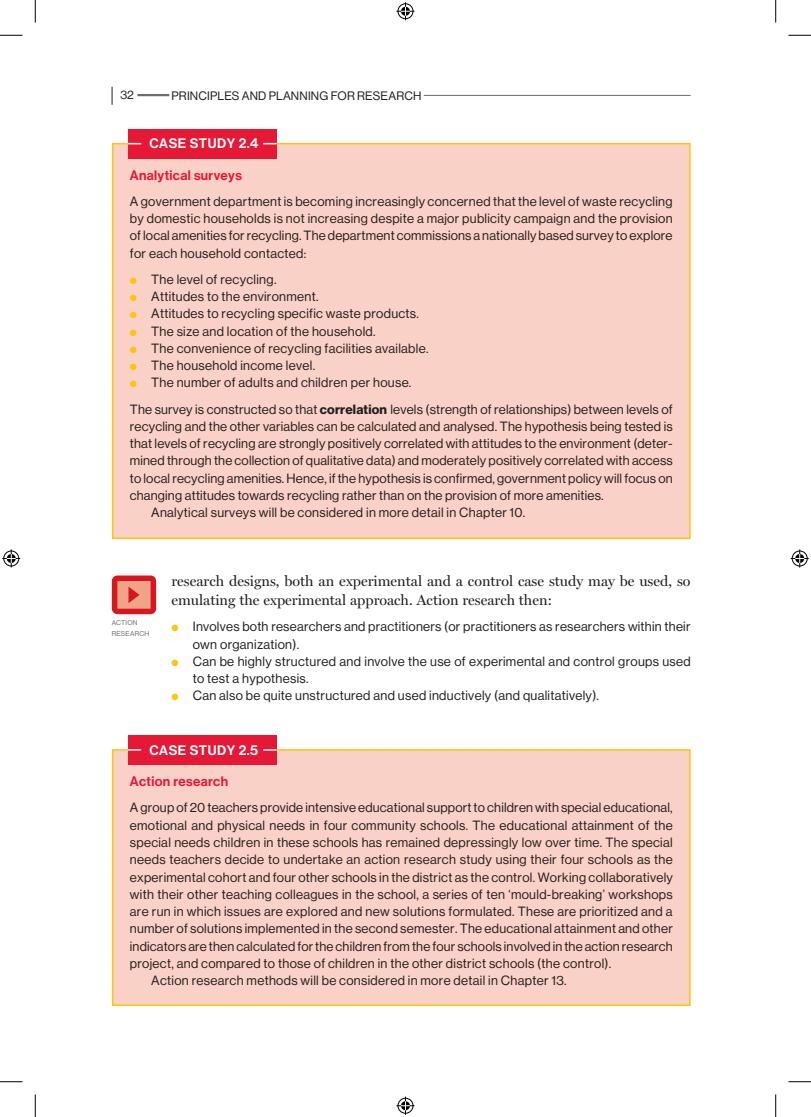
<style>
.page{position:relative;width:811px;height:1117px;background:#fff}
.page>*{position:absolute;margin:0;border:0;box-sizing:border-box;transform-origin:0 0}
.Body_text_full_out{font:14.7px/18.8px "Miller Display Roman";color:#231f20}
.Box1_A-head{font:500 13.5px "Haas Grot Disp 65";letter-spacing:.025em;color:#e51836}
.Box1_heading{font:500 13.5px "Haas Grot Disp 65";letter-spacing:.04em;color:#fff}
.Box1_text_full_out{font:13.2px/17.2px "Haas Grot Disp 55 Roman";letter-spacing:.025em;color:#231f20}
.Box1_text_exit_eleme{font:13.2px/17.2px "Haas Grot Disp 55 Roman";letter-spacing:.015em;color:#231f20;text-align:justify}
.Box1_text_indent{font:13.2px "Haas Grot Disp 55 Roman";letter-spacing:.025em;color:#231f20}
.t1{font:12px "Haas Grot Disp 55 Roman";letter-spacing:.015em;color:#231f20}
.ICON_TEXT{font:6.9px/10.5px "Haas Grot Disp 55 Roman";letter-spacing:.035em;color:#6c6d70}
.s1{color:#fec40e}
.s2{font-family:"Haas Grot Disp 75";font-weight:700}
</style>
<div class="page">
<hr style="left:424px;top:95px;width:266px;height:1px;background:#6c6d70">
<svg style="left:112px;top:87px;width:1px;height:18px"></svg>
<hr style="left:137px;top:94px;width:32px;height:2px;background:#6c6d70">
<div style="left:112px;top:749px;width:578px;height:256px;background:#fad1c6;border:2px solid #fec40e"></div>
<div style="left:128px;top:735px;width:148px;height:30px;background:#e51836"></div>
<svg style="left:128px;top:749px;width:13px;height:1px"></svg>
<svg style="left:263px;top:749px;width:13px;height:1px"></svg>
<div style="left:112px;top:143px;width:578px;height:396px;background:#fad1c6;border:2px solid #fec40e"></div>
<div style="left:128px;top:129px;width:148px;height:30px;background:#e51836"></div>
<svg style="left:128px;top:143px;width:13px;height:1px"></svg>
<svg style="left:263px;top:143px;width:13px;height:1px"></svg>
<svg style="left:112px;top:575px;width:44px;height:39px;background:#e36057"></svg>
<svg style="left:0;top:35px;width:22px;height:1px"></svg>
<svg style="left:788px;top:35px;width:22px;height:1px"></svg>
<svg style="left:0;top:1081px;width:22px;height:1px"></svg>
<svg style="left:788px;top:1081px;width:22px;height:1px"></svg>
<svg style="left:35px;top:0;width:1px;height:23px"></svg>
<svg style="left:35px;top:1094px;width:1px;height:22px"></svg>
<svg style="left:775px;top:0;width:1px;height:23px"></svg>
<svg style="left:775px;top:1094px;width:1px;height:22px"></svg>
<svg style="left:396px;top:2px;width:18px;height:18px"></svg>
<svg style="left:396px;top:1096px;width:18px;height:18px"></svg>
<svg style="left:2px;top:549px;width:18px;height:18px"></svg>
<svg style="left:790px;top:549px;width:18px;height:18px"></svg>
<p class="t1" style="left:120px;top:88px;width:15px">32</p>
<p class="t1" style="left:171px;top:89px;width:251px">PRINCIPLES AND PLANNING FOR RESEARCH</p>
<p class="Box1_heading" style="left:149px;top:135px;width:110px">CASE STUDY 2.4</p>
<p class="Box1_A-head" style="left:130px;top:167px;width:113px">Analytical surveys</p>
<p class="Box1_text_full_out" style="left:130px;top:193px;width:544px;text-align:justify">A government department is becoming increasingly concerned that the level of waste recycling by domestic households is not increasing despite a major publicity campaign and the provision of local amenities for recycling. The department commissions a nationally based survey to explore for each household contacted:</p>
<p class="Box1_text_full_out" style="left:130px;top:271px;width:148px"><span class="s1">●</span> The level of recycling.</p>
<p class="Box1_text_full_out" style="left:130px;top:288px;width:190px"><span class="s1">●</span> Attitudes to the environment.</p>
<p class="Box1_text_full_out" style="left:130px;top:305px;width:290px"><span class="s1">●</span> Attitudes to recycling specific waste products.</p>
<p class="Box1_text_full_out" style="left:130px;top:322px;width:247px"><span class="s1">●</span> The size and location of the household.</p>
<p class="Box1_text_full_out" style="left:130px;top:340px;width:300px"><span class="s1">●</span> The convenience of recycling facilities available.</p>
<p class="Box1_text_full_out" style="left:130px;top:357px;width:187px"><span class="s1">●</span> The household income level.</p>
<p class="Box1_text_full_out" style="left:130px;top:374px;width:283px"><span class="s1">●</span> The number of adults and children per house.</p>
<p class="Box1_text_exit_eleme" style="left:130px;top:400px;width:544px">The survey is constructed so that <span class="s2">correlation</span> levels (strength of relationships) between levels of recycling and the other variables can be calculated and analysed. The hypothesis being tested is that levels of recycling are strongly positively correlated with attitudes to the environment (deter&shy;mined through the collection of qualitative data) and moderately positively correlated with access to local recycling amenities. Hence, if the hypothesis is confirmed, government policy will focus on changing attitudes towards recycling rather than on the provision of more amenities.</p>
<p class="Box1_text_indent" style="left:151px;top:505px;width:375px">Analytical surveys will be considered in more detail in Chapter 10.</p>
<p class="ICON_TEXT" style="left:112px;top:617px;width:39px">ACTION<br>RESEARCH</p>
<p class="Body_text_full_out" style="left:171px;top:572px;width:520px">research designs, both an experimental and a control case study may be used, so emulating the experimental approach. Action research then:</p>
<p class="Box1_text_full_out" style="left:193px;top:618px;width:499px;text-indent:-21px"><span class="s1">●</span> Involves both researchers and practitioners (or practitioners as researchers within their own organization).</p>
<p class="Box1_text_full_out" style="left:193px;top:653px;width:499px;text-indent:-21px"><span class="s1">●</span> Can be highly structured and involve the use of experimental and control groups used to test a hypothesis.</p>
<p class="Box1_text_full_out" style="left:171px;top:687px;width:429px"><span class="s1">●</span> Can also be quite unstructured and used inductively (and qualitatively).</p>
<p class="Box1_heading" style="left:149px;top:742px;width:110px">CASE STUDY 2.5</p>
<p class="Box1_A-head" style="left:130px;top:773px;width:100px">Action research</p>
<p class="Box1_text_full_out" style="left:130px;top:799px;width:544px;text-align:justify">A group of 20 teachers provide intensive educational support to children with special educational, emotional and physical needs in four community schools. The educational attainment of the special needs children in these schools has remained depressingly low over time. The special needs teachers decide to undertake an action research study using their four schools as the experimental cohort and four other schools in the district as the control. Working collaboratively with their other teaching colleagues in the school, a series of ten ‘mould-breaking’ workshops are run in which issues are explored and new solutions formulated. These are prioritized and a number of solutions implemented in the second semester. The educational attainment and other indicators are then calculated for the children from the four schools involved in the action research project, and compared to those of children in the other district schools (the control).</p>
<p class="Box1_text_indent" style="left:151px;top:973px;width:417px">Action research methods will be considered in more detail in Chapter 13.</p>
</div>
